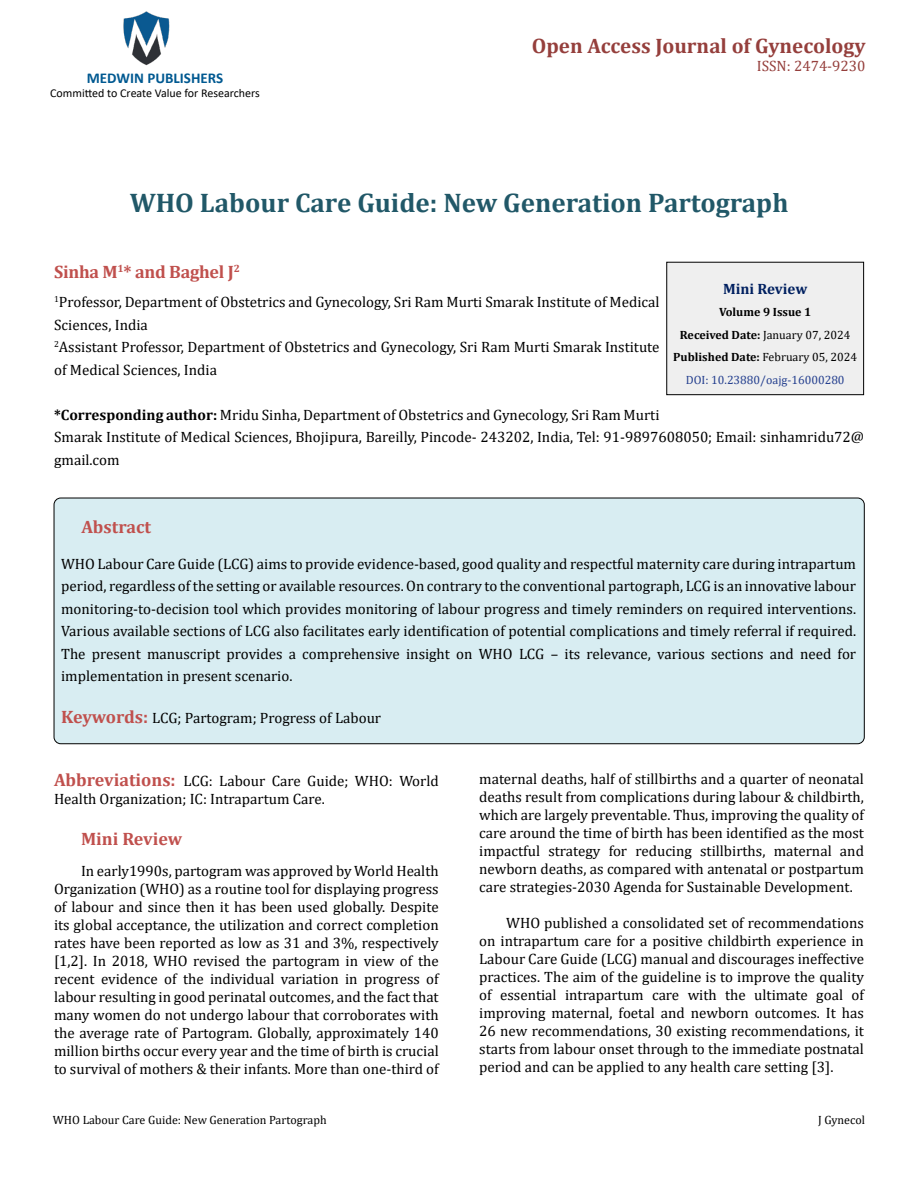
<style>
.page{position:relative;width:918px;height:1188px;background:#fff}
.page>*{position:absolute;margin:0;border:0;box-sizing:border-box;transform-origin:0 0}
.t1{font:700 27px "Cambria";color:#215868}
.t2{font:700 21px "Cambria";color:#953f3c}
.t3{font:700 18px "Cambria";letter-spacing:-.015em;color:#c0504d}
.t4{font:15px/18px "Cambria";color:#000;text-align:justify}
.t5{font:700 15px "Calibri";color:#005991}
.t6{font:15px "Cambria";color:#953f3c}
.t7{font:700 15px "Cambria";color:#002060}
.t8{font:700 12px/22.5px "Cambria";color:#000;text-align:center}
.t9{font:12px "Cambria";color:#000}
.t10{font:12px "Calibri";color:#000}
.s1{font-weight:700}
.s2{font-weight:400}
.s3{font-weight:400;color:#25408f}
.s4{font-weight:700;font-size:18px;color:#c0504d}
</style>
<div class="page">
<img style="left:123px;top:11px;width:47px;height:55px">
<div style="left:667px;top:262px;width:197px;height:133px;background:#efefef"></div>
<div style="left:666px;top:262px;width:198px;height:133px;border:1px solid #000"></div>
<div style="left:54px;top:498px;width:810px;height:246px;background:#d8edf2;border-radius:7px"></div>
<div style="left:54px;top:498px;width:811px;height:246px;border:1px solid #000;border-radius:7px"></div>
<p class="t5" style="left:87px;top:67px;width:138px">MEDWIN PUBLISHERS</p>
<p class="t10" style="left:50px;top:85px;width:211px">Committed to Create Value for Researchers</p>
<h2 class="t2" style="left:532px;top:31px;width:335px">Open Access Journal of Gynecology</h2>
<p class="t6" style="left:757px;top:57px;width:110px">ISSN: 2474-9230</p>
<h1 class="t1" style="left:130px;top:184px;width:660px">WHO Labour Care Guide: New Generation Partograph</h1>
<p class="t3" style="left:54px;top:259px;width:187px">Sinha M<sup>1</sup>* and Baghel J<sup>2</sup></p>
<p class="t4" style="left:54px;top:291px;width:607px;line-height:22.5px;text-align:left"><sup>1</sup>Professor, Department of Obstetrics and Gynecology, Sri Ram Murti Smarak Institute of Medical Sciences, India<br><sup>2</sup>Assistant Professor, Department of Obstetrics and Gynecology, Sri Ram Murti Smarak Institute of Medical Sciences, India</p>
<p class="t4" style="left:54px;top:404px;width:812px;line-height:22.5px;text-align:left"><span class="s1">*Corresponding author:</span> Mridu Sinha, Department of Obstetrics and Gynecology, Sri Ram Murti<br>Smarak Institute of Medical Sciences, Bhojipura, Bareilly, Pincode- 243202, India, Tel: 91-9897608050; Email: sinhamridu72@ gmail.com</p>
<p class="t7" style="left:723px;top:278px;width:86px">Mini Review</p>
<p class="t8" style="left:673px;top:301px;width:185px">Volume 9 Issue 1<br>Received Date: <span class="s2">January 07, 2024<br></span>Published Date: <span class="s2">February 05, 2024<br></span><span class="s3">DOI: 10.23880/oajg-16000280</span></p>
<p class="t3" style="left:81px;top:514px;width:71px">Abstract</p>
<p class="t4" style="left:61px;top:552px;width:797px;line-height:22.5px">WHO Labour Care Guide (LCG) aims to provide evidence-based, good quality and respectful maternity care during intrapartum period, regardless of the setting or available resources. On contrary to the conventional partograph, LCG is an innovative labour monitoring-to-decision tool which provides monitoring of labour progress and timely reminders on required interventions.<br>Various available sections of LCG also facilitates early identification of potential complications and timely referral if required.<br>The present manuscript provides a comprehensive insight on WHO LCG – its relevance, various sections and need for implementation in present scenario.</p>
<p class="t4" style="left:61px;top:709px;width:322px"><span class="s4">Keywords:</span> LCG; Partogram; Progress of Labour</p>
<p class="t4" style="left:54px;top:772px;width:386px"><span class="s4">Abbreviations:</span> LCG: Labour Care Guide; WHO: World<br>Health Organization; IC: Intrapartum Care.</p>
<p class="t3" style="left:81px;top:826px;width:103px">Mini Review</p>
<p class="t4" style="left:54px;top:862px;width:386px;text-indent:27px">In early1990s, partogram was approved by World Health Organization (WHO) as a routine tool for displaying progress of labour and since then it has been used globally. Despite its global acceptance, the utilization and correct completion rates have been reported as low as 31 and 3%, respectively [1,2]. In 2018, WHO revised the partogram in view of the recent evidence of the individual variation in progress of labour resulting in good perinatal outcomes, and the fact that many women do not undergo labour that corroborates with the average rate of Partogram. Globally, approximately 140 million births occur every year and the time of birth is crucial to survival of mothers &amp; their infants. More than one-third of</p>
<p class="t4" style="left:479px;top:770px;width:386px">maternal deaths, half of stillbirths and a quarter of neonatal deaths result from complications during labour &amp; childbirth, which are largely preventable. Thus, improving the quality of care around the time of birth has been identified as the most impactful strategy for reducing stillbirths, maternal and newborn deaths, as compared with antenatal or postpartum care strategies-2030 Agenda for Sustainable Development.</p>
<p class="t4" style="left:479px;top:914px;width:386px;text-indent:27px">WHO published a consolidated set of recommendations on intrapartum care for a positive childbirth experience in Labour Care Guide (LCG) manual and discourages ineffective practices. The aim of the guideline is to improve the quality of essential intrapartum care with the ultimate goal of improving maternal, foetal and newborn outcomes. It has 26 new recommendations, 30 existing recommendations, it starts from labour onset through to the immediate postnatal period and can be applied to any health care setting [3].</p>
<p class="t9" style="left:53px;top:1113px;width:275px">WHO Labour Care Guide: New Generation Partograph</p>
<p class="t9" style="left:818px;top:1113px;width:48px">J Gynecol</p>
</div>
